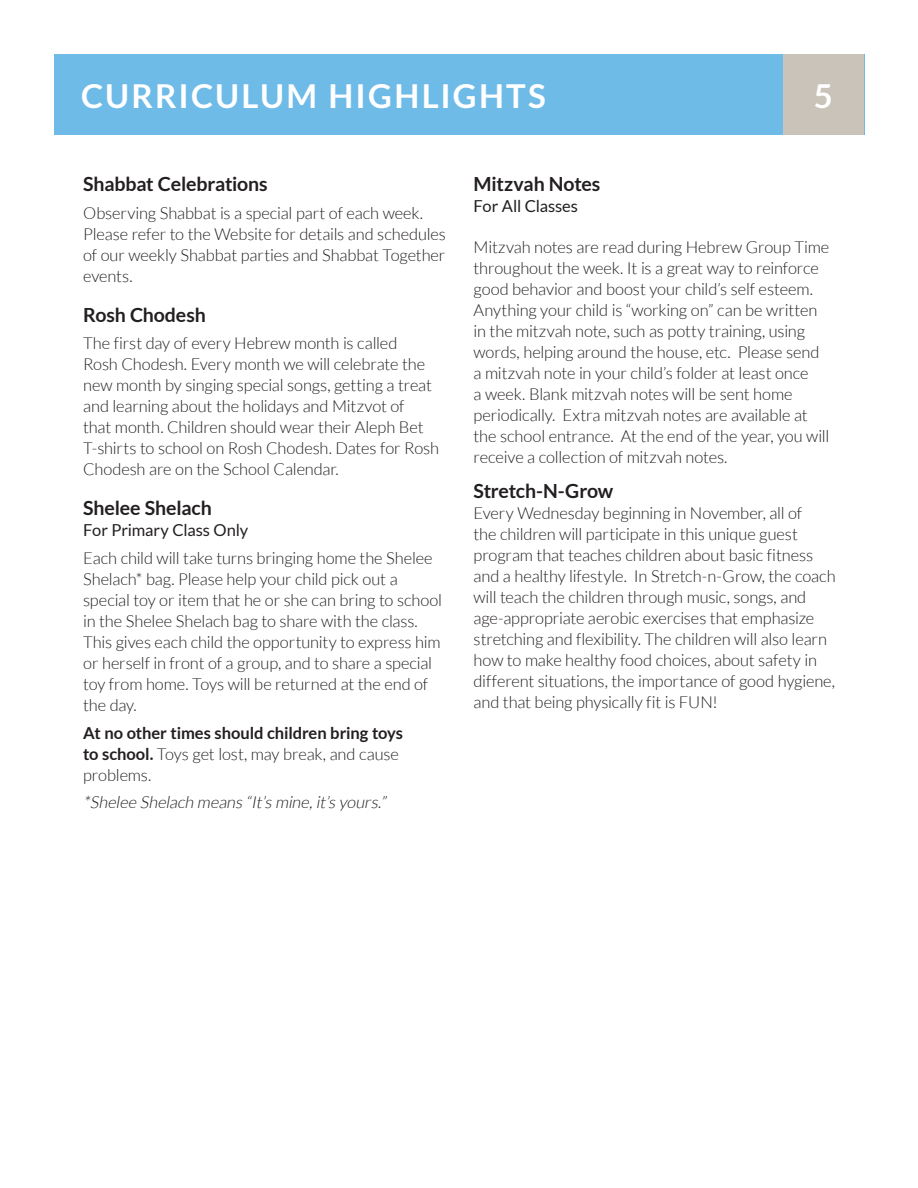
<style>
.page{position:relative;width:918px;height:1188px;background:#fff}
.page>*{position:absolute;margin:0;border:0;box-sizing:border-box;transform-origin:0 0}
.t1{font:700 33px "Lato";letter-spacing:.065em;color:#fff}
.t2{font:700 19.5px "Lato";letter-spacing:-.01em;color:#231f20}
.t3{font:300 16.5px/21px "Lato";letter-spacing:-.01em;color:#231f20}
.t4{font:700 16.5px/21px "Lato";letter-spacing:-.005em;color:#231f20}
.t5{font:italic 300 16.5px "Lato";color:#231f20}
.t6{font:16.5px "Lato";letter-spacing:-.005em;color:#231f20}
.s1{font-weight:300}
</style>
<div class="page">
<div style="left:54px;top:54px;width:810px;height:81px;background:#6ebbe8"></div>
<div style="left:783px;top:54px;width:81px;height:81px;background:#c9c3ba"></div>
<h1 class="t1" style="left:81px;top:77px;width:466px">CURRICULUM HIGHLIGHTS</h1>
<h1 class="t1" style="left:814px;top:77px;width:21px">5</h1>
<p class="t2" style="left:83px;top:173px;width:186px">Shabbat Celebrations</p>
<p class="t3" style="left:83px;top:203px;width:364px">Observing Shabbat is a special part of each week.<br>Please refer to the Website for details and schedules of our weekly Shabbat parties and Shabbat Together events.</p>
<p class="t2" style="left:83px;top:303px;width:124px">Rosh Chodesh</p>
<p class="t3" style="left:83px;top:333px;width:357px">The first day of every Hebrew month is called<br>Rosh Chodesh. Every month we will celebrate the new month by singing special songs, getting a treat and learning about the holidays and Mitzvot of<br>that month. Children should wear their Aleph Bet T-shirts to school on Rosh Chodesh. Dates for Rosh Chodesh are on the School Calendar.</p>
<p class="t2" style="left:83px;top:497px;width:130px">Shelee Shelach</p>
<p class="t6" style="left:83px;top:521px;width:167px">For Primary Class Only</p>
<p class="t3" style="left:83px;top:548px;width:360px">Each child will take turns bringing home the Shelee Shelach* bag. Please help your child pick out a special toy or item that he or she can bring to school in the Shelee Shelach bag to share with the class.<br>This gives each child the opportunity to express him or herself in front of a group, and to share a special toy from home. Toys will be returned at the end of the day.</p>
<p class="t4" style="left:83px;top:722px;width:321px">At no other times should children bring toys to school. <span class="s1">Toys get lost, may break, and cause problems.</span></p>
<p class="t5" style="left:83px;top:794px;width:308px">*Shelee Shelach means “It’s mine,it’s yours.”</p>
<p class="t2" style="left:474px;top:173px;width:128px">Mitzvah Notes</p>
<p class="t6" style="left:474px;top:197px;width:106px">For All Classes</p>
<p class="t3" style="left:474px;top:237px;width:357px">Mitzvah notes are read during Hebrew Group Time throughout the week. It is a great way to reinforce good behavior and boost your child’s self esteem.<br>Anything your child is “working on” can be written in the mitzvah note, such as potty training, using words, helping around the house, etc. Please send a mitzvah note in your child’s folder at least once<br>a week. Blank mitzvah notes will be sent home periodically. Extra mitzvah notes are available at the school entrance. At the end of the year, you will receive a collection of mitzvah notes.</p>
<p class="t2" style="left:474px;top:480px;width:141px">Stretch-N-Grow</p>
<p class="t3" style="left:474px;top:503px;width:364px">Every Wednesday beginning in November, all of<br>the children will participate in this unique guest program that teaches children about basic fitness and a healthy lifestyle. In Stretch-n-Grow, the coach will teach the children through music, songs, and age-appropriate aerobic exercises that emphasize stretching and flexibility. The children will also learn how to make healthy food choices, about safety in different situations, the importance of good hygiene, and that being physically fit is FUN!</p>
</div>
